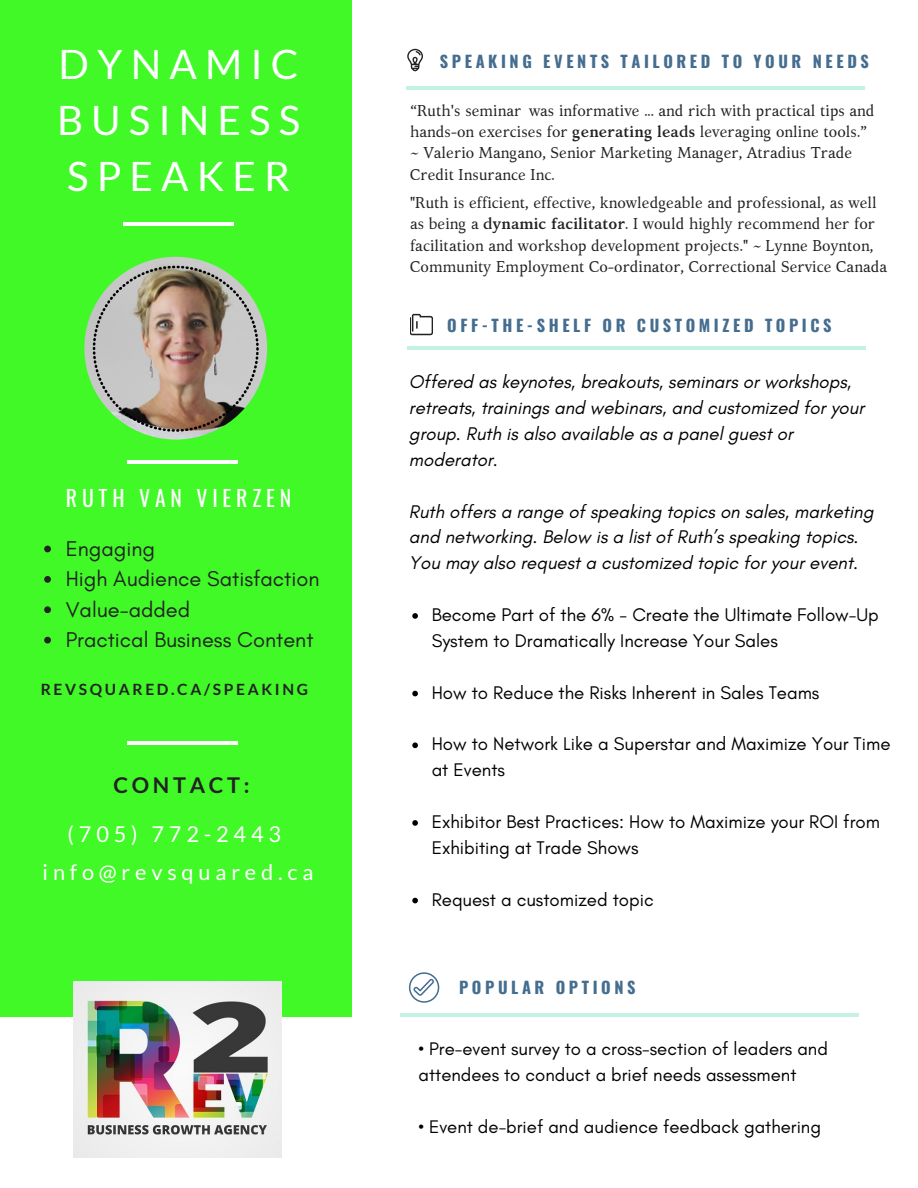
<style>
.page{position:relative;width:918px;height:1188px;background:#fff}
.page>*{position:absolute;margin:0;border:0;box-sizing:border-box;transform-origin:0 0}
.t1{font:40.5px/56.2px "Lato";letter-spacing:.2em;color:#fff;text-align:justify}
.t2{font:21.75px/30.3px "Glacial Indifference";color:#222}
.t3{font:21.75px/38.2px "Lato";letter-spacing:.22em;color:#fff;text-align:center}
.t4{font:21.75px "Oswald";letter-spacing:.22em;color:#fff}
.t5{font:700 21.75px "Lato";letter-spacing:.17em;color:#222}
.t6{font:italic 18.75px/25.8px "Glacial Indifference";color:#000}
.t7{font:18.75px/25.8px "Glacial Indifference";color:#000}
.t8{font:18.6px/25.8px "Glacial Indifference";color:#000}
.t9{font:700 16.35px "Oswald";letter-spacing:.22em;color:#456d8f}
.t10{font:15.6px/21.3px "Kelvinch";color:#222}
.t11{font:700 15.6px "Lato";letter-spacing:.17em;color:#222}
.s1{font-weight:700}
</style>
<div class="page">
<div style="left:0;top:0;width:352px;height:1016px;background:#40f927"></div>
<hr style="left:123px;top:222px;width:111px;height:4px;background:#fff">
<hr style="left:406px;top:86px;width:459px;height:4px;background:#c3f2e5">
<svg style="left:407px;top:49px;width:16px;height:22px"></svg>
<svg style="left:410px;top:314px;width:23px;height:21px"></svg>
<hr style="left:407px;top:346px;width:459px;height:4px;background:#c3f2e5">
<hr style="left:127px;top:460px;width:111px;height:3px;background:#fff">
<img style="left:74px;top:982px;width:208px;height:175px">
<img style="left:84px;top:257px;width:183px;height:183px;border-radius:50%">
<img style="left:93px;top:266px;width:166px;height:166px">
<hr style="left:400px;top:1013px;width:459px;height:3px;background:#c3f2e5">
<svg style="left:409px;top:972px;width:30px;height:31px"></svg>
<hr style="left:127px;top:741px;width:111px;height:3px;background:#fff">
<svg style="left:44px;top:546px;width:7px;height:6px"></svg>
<svg style="left:44px;top:576px;width:7px;height:7px"></svg>
<svg style="left:44px;top:606px;width:7px;height:7px"></svg>
<svg style="left:44px;top:637px;width:7px;height:7px"></svg>
<svg style="left:412px;top:613px;width:6px;height:6px"></svg>
<svg style="left:412px;top:691px;width:6px;height:5px"></svg>
<svg style="left:412px;top:742px;width:6px;height:6px"></svg>
<svg style="left:412px;top:820px;width:6px;height:6px"></svg>
<svg style="left:412px;top:898px;width:6px;height:5px"></svg>
<h1 class="t1" style="left:57px;top:35px;width:245px">DYNAMIC BUSINESS SPEAKER</h1>
<h2 class="t4" style="left:66px;top:481px;width:227px">RUTH VAN VIERZEN</h2>
<h2 class="t2" style="left:66px;top:533px;width:255px">Engaging<br>High Audience Satisfaction<br>Value-added<br>Practical Business Content</h2>
<p class="t11" style="left:41px;top:679px;width:269px">REVSQUARED.CA/SPEAKING</p>
<h2 class="t5" style="left:114px;top:772px;width:138px">CONTACT:</h2>
<h2 class="t3" style="left:43px;top:814px;width:272px">(705) 772-2443 info@revsquared.ca</h2>
<p class="t9" style="left:440px;top:48px;width:431px">SPEAKING EVENTS TAILORED TO YOUR NEEDS</p>
<p class="t10" style="left:410px;top:99px;width:466px">“Ruth's seminar was informative ... and rich with practical tips and hands-on exercises for <span class="s1">generating leads</span> leveraging online tools.” ~ Valerio Mangano, Senior Marketing Manager, Atradius Trade Credit Insurance Inc.</p>
<p class="t10" style="left:410px;top:192px;width:479px">"Ruth is efficient, effective, knowledgeable and professional, as well as being a <span class="s1">dynamic facilitator</span>. I would highly recommend her for facilitation and workshop development projects." ~ Lynne Boynton, Community Employment Co-ordinator, Correctional Service Canada</p>
<p class="t9" style="left:447px;top:312px;width:386px">OFF-THE-SHELF OR CUSTOMIZED TOPICS</p>
<p class="t6" style="left:409px;top:369px;width:457px">Offered as keynotes, breakouts, seminars or workshops, retreats, trainings and webinars, and customized for your group. Ruth is also available as a panel guest or moderator.</p>
<p class="t6" style="left:409px;top:498px;width:466px">Ruth offers a range of speaking topics on sales, marketing and networking. Below is a list of Ruth’s speaking topics.<br>You may also request a customized topic for your event.</p>
<p class="t7" style="left:432px;top:602px;width:449px">Become Part of the 6% - Create the Ultimate Follow-Up<br>System to Dramatically Increase Your Sales</p>
<p class="t7" style="left:432px;top:679px;width:389px">How to Reduce the Risks Inherent in Sales Teams</p>
<p class="t7" style="left:432px;top:731px;width:460px">How to Network Like a Superstar and Maximize Your Time at Events</p>
<p class="t7" style="left:432px;top:809px;width:450px">Exhibitor Best Practices: How to Maximize your ROI from<br>Exhibiting at Trade Shows</p>
<p class="t7" style="left:432px;top:886px;width:224px">Request a customized topic</p>
<p class="t9" style="left:459px;top:975px;width:178px">POPULAR OPTIONS</p>
<p class="t8" style="left:419px;top:1036px;width:411px">• Pre-event survey to a cross-section of leaders and attendees to conduct a brief needs assessment</p>
<p class="t8" style="left:419px;top:1113px;width:404px">• Event de-brief and audience feedback gathering</p>
</div>
